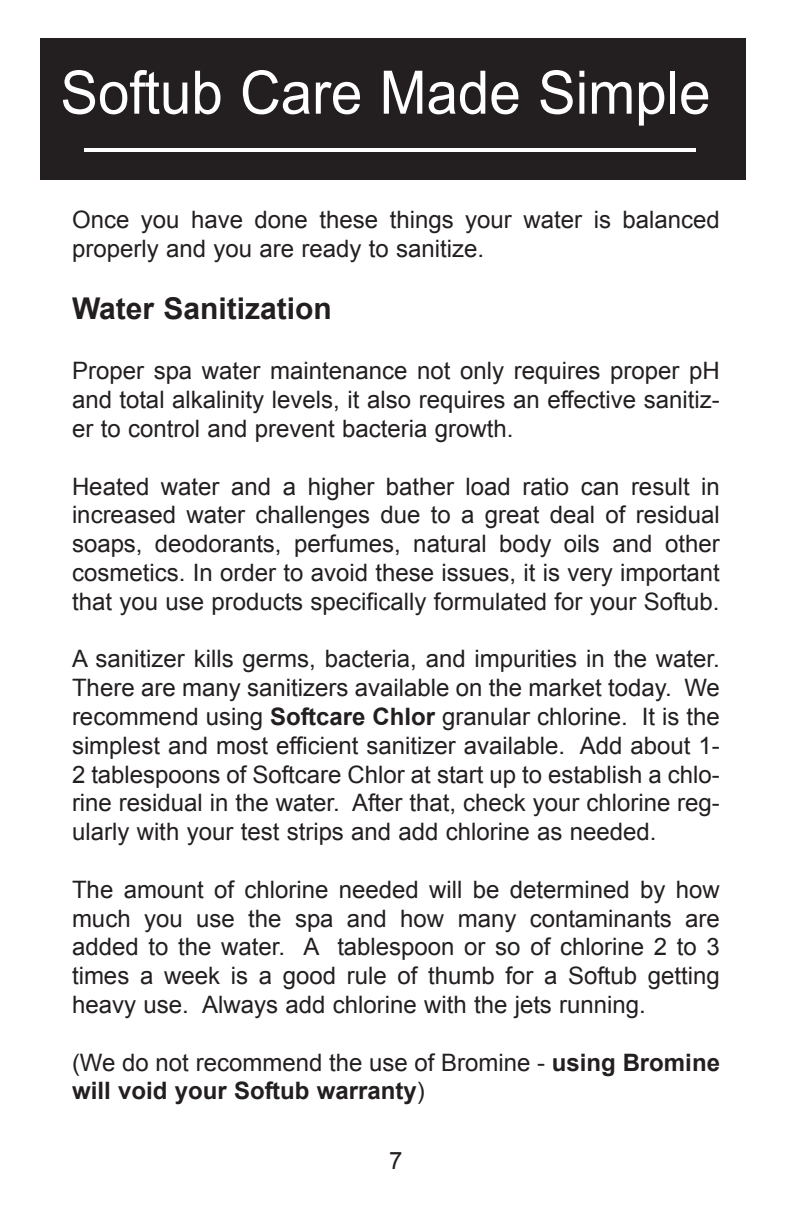
<style>
.page{position:relative;width:792px;height:1224px;background:#fff}
.page>*{position:absolute;margin:0;border:0;box-sizing:border-box;transform-origin:0 0}
.t1{font:60px "Arial";color:#fff;scale:.94 1}
.t2{font:700 30px "Arial";color:#231f20}
.t3{font:24px/28.8px "Arial";color:#231f20;text-align:justify}
.t4{font:700 24px/28.8px "Arial";color:#231f20}
.s1{font-weight:700}
.s2{font-weight:400}
</style>
<div class="page">
<div style="left:40px;top:38px;width:706px;height:142px;background:#231f20"></div>
<hr style="left:84px;top:148px;width:612px;height:4px;background:#fff">
<p class="t1" style="left:60px;top:59px;width:693px">Softub Care Made Simple</p>
<p class="t3" style="left:72px;top:206px;width:649px">Once you have done these things your water is balanced properly and you are ready to sanitize.</p>
<p class="t2" style="left:72px;top:292px;width:261px">Water Sanitization</p>
<p class="t3" style="left:72px;top:357px;width:649px">Proper spa water maintenance not only requires proper pH and total alkalinity levels, it also requires an effective sanitiz&shy;er to control and prevent bacteria growth.</p>
<p class="t3" style="left:72px;top:472px;width:649px">Heated water and a higher bather load ratio can result in increased water challenges due to a great deal of residual soaps, deodorants, perfumes, natural body oils and other cosmetics. In order to avoid these issues, it is very important that you use products specifically formulated for your Softub.</p>
<p class="t3" style="left:72px;top:645px;width:649px">A sanitizer kills germs, bacteria, and impurities in the water.<br>There are many sanitizers available on the market today. We recommend using <span class="s1">Softcare Chlor</span> granular chlorine. It is the simplest and most efficient sanitizer available. Add about 1- 2 tablespoons of Softcare Chlor at start up to establish a chlo&shy;rine residual in the water. After that, check your chlorine reg&shy;ularly with your test strips and add chlorine as needed.</p>
<p class="t3" style="left:72px;top:875px;width:649px">The amount of chlorine needed will be determined by how much you use the spa and how many contaminants are added to the water. A tablespoon or so of chlorine 2 to 3 times a week is a good rule of thumb for a Softub getting heavy use. Always add chlorine with the jets running.</p>
<p class="t4" style="left:72px;top:1048px;width:650px"><span class="s2">(We do not recommend the use of Bromine -</span> using Bromine will void your Softub warranty<span class="s2">)</span></p>
<p class="t3" style="left:389px;top:1147px;width:15px">7</p>
</div>
